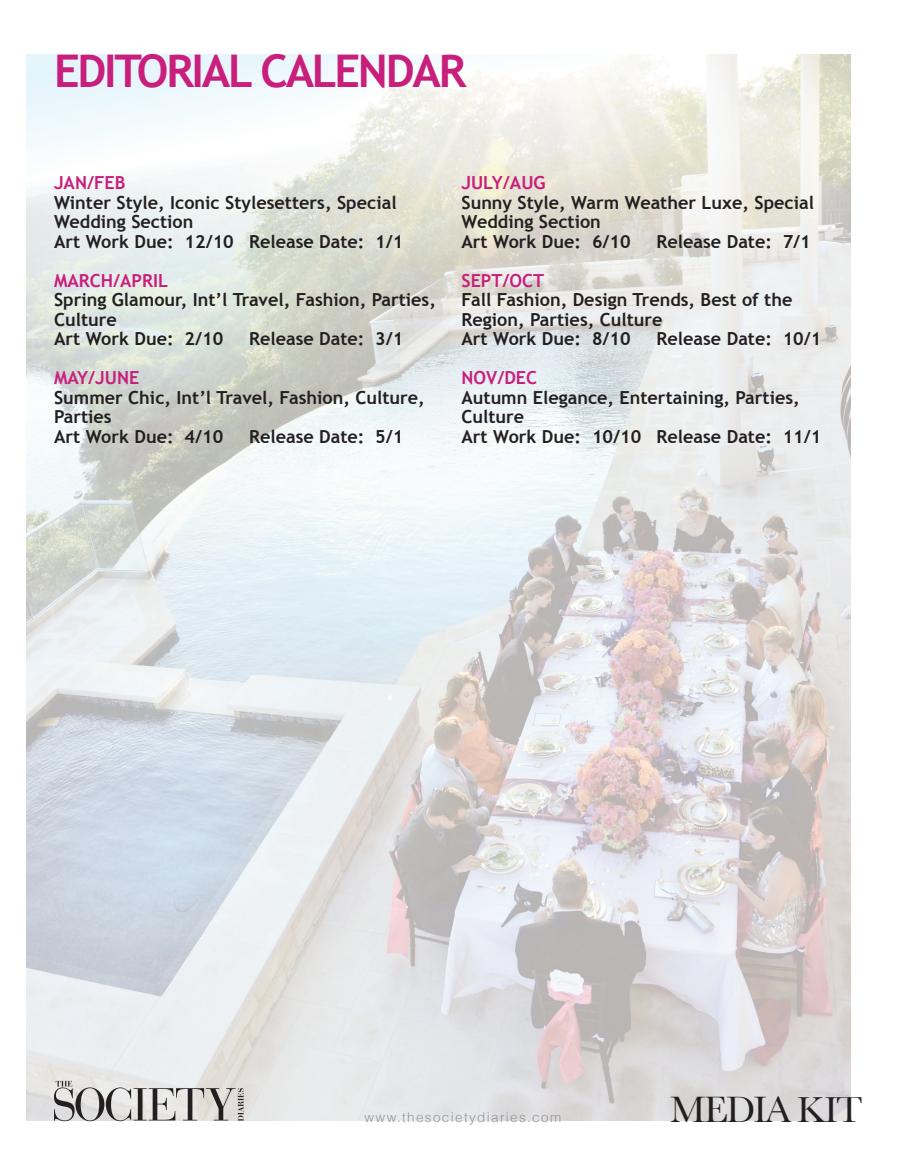
<style>
.page{position:relative;width:905px;height:1175px;background:#fff}
.page>*{position:absolute;margin:0;border:0;box-sizing:border-box;transform-origin:0 0}
.t1{font:700 45px "Trebuchet MS";letter-spacing:-.05em;color:#c91f7c}
.t2{font:38.4px "Baskerville";letter-spacing:-.05em;color:#231f20}
.t3{font:700 18px/19.5px "Trebuchet MS";color:#231f20}
.t4{font:700 18px "Trebuchet MS";color:#c91f7c}
.t5{font:300 13.5px "Helvetica";letter-spacing:.1em;color:#939598}
.s1{font-size:37.8px}
</style>
<div class="page">
<img style="left:26px;top:54px;width:824px;height:1066px">
<svg style="left:54px;top:1080px;width:190px;height:41px;background:#bebcba"></svg>
<h1 class="t1" style="left:54px;top:43px;width:413px">EDITORIAL CALENDAR</h1>
<p class="t4" style="left:54px;top:171px;width:73px">JAN/FEB</p>
<p class="t3" style="left:54px;top:192px;width:351px">Winter Style, Iconic Stylesetters, Special<br>Wedding Section<br>Art Work Due: 12/10 Release Date: 1/1</p>
<p class="t4" style="left:54px;top:269px;width:116px">MARCH/APRIL</p>
<p class="t3" style="left:54px;top:290px;width:383px">Spring Glamour, Int’l Travel, Fashion, Parties,<br>Culture<br>Art Work Due: 2/10</p>
<p class="t3" style="left:249px;top:329px;width:156px">Release Date: 3/1</p>
<p class="t4" style="left:461px;top:171px;width:86px">JULY/AUG</p>
<p class="t3" style="left:461px;top:192px;width:354px">Sunny Style, Warm Weather Luxe, Special<br>Wedding Section<br>Art Work Due: 6/10</p>
<p class="t3" style="left:656px;top:231px;width:156px">Release Date: 7/1</p>
<p class="t4" style="left:461px;top:269px;width:84px">SEPT/OCT</p>
<p class="t3" style="left:461px;top:290px;width:332px">Fall Fashion, Design Trends, Best of the<br>Region, Parties, Culture<br>Art Work Due: 8/10</p>
<p class="t3" style="left:656px;top:329px;width:166px">Release Date: 10/1</p>
<p class="t4" style="left:54px;top:366px;width:87px">MAY/JUNE</p>
<p class="t3" style="left:54px;top:387px;width:372px">Summer Chic, Int’l Travel, Fashion, Culture,<br>Parties<br>Art Work Due: 4/10</p>
<p class="t3" style="left:249px;top:426px;width:156px">Release Date: 5/1</p>
<p class="t4" style="left:461px;top:366px;width:77px">NOV/DEC</p>
<p class="t3" style="left:461px;top:387px;width:361px">Autumn Elegance, Entertaining, Parties,<br>Culture<br>Art Work Due: 10/10 Release Date: 11/1</p>
<p class="t5" style="left:364px;top:1109px;width:198px">www.thesocietydiaries.com</p>
<h2 class="t2" style="left:670px;top:1087px;width:194px">MEDIA <span class="s1">KIT</span></h2>
</div>
